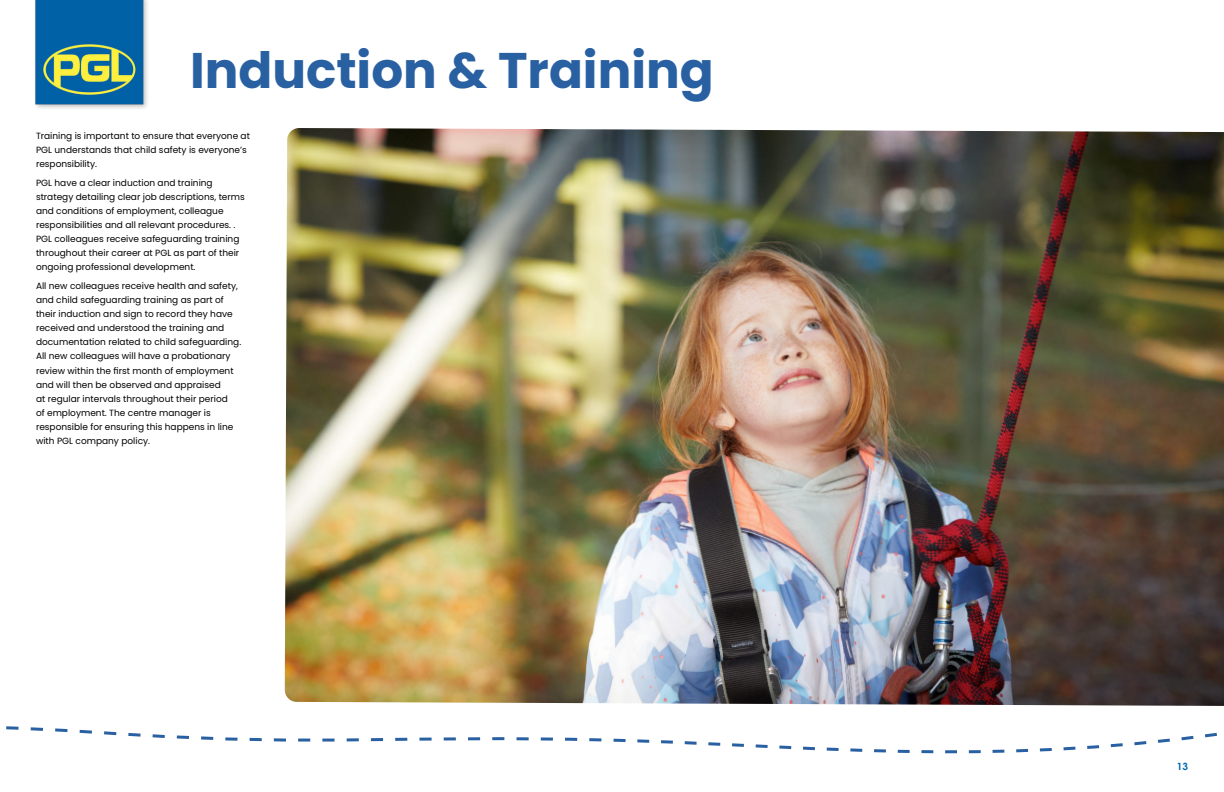
<style>
.page{position:relative;width:1224px;height:792px;background:#fff}
.page>*{position:absolute;margin:0;border:0;box-sizing:border-box;transform-origin:0 0}
.t1{font:700 50px "Poppins";color:#2860a2}
.t2{font:700 10px "Century Gothic Pro";color:#006bae}
.t3{font:9px/14px "Poppins";color:#000}
</style>
<div class="page">
<img style="left:35px;top:0;width:113px;height:109px">
<img style="left:285px;top:128px;width:939px;height:578px">
<svg style="left:6px;top:726px;width:1211px;height:28px"></svg>
<h1 class="t1" style="left:190px;top:48px;width:525px">Induction &amp; Training</h1>
<p class="t3" style="left:36px;top:129px;width:215px">Training is important to ensure that everyone at<br>PGL understands that child safety is everyone’s responsibility.</p>
<p class="t3" style="left:36px;top:176px;width:210px">PGL have a clear induction and training strategy detailing clear job descriptions, terms and conditions of employment, colleague responsibilities and all relevant procedures. .<br>PGL colleagues receive safeguarding training throughout their career at PGL as part of their ongoing professional development.</p>
<p class="t3" style="left:36px;top:279px;width:207px">All new colleagues receive health and safety, and child safeguarding training as part of their induction and sign to record they have received and understood the training and documentation related to child safeguarding.<br>All new colleagues will have a probationary review within the first month of employment and will then be observed and appraised<br>at regular intervals throughout their period<br>of employment. The centre manager is responsible for ensuring this happens in line with PGL company policy.</p>
<p class="t2" style="left:1177px;top:761px;width:13px">13</p>
</div>
